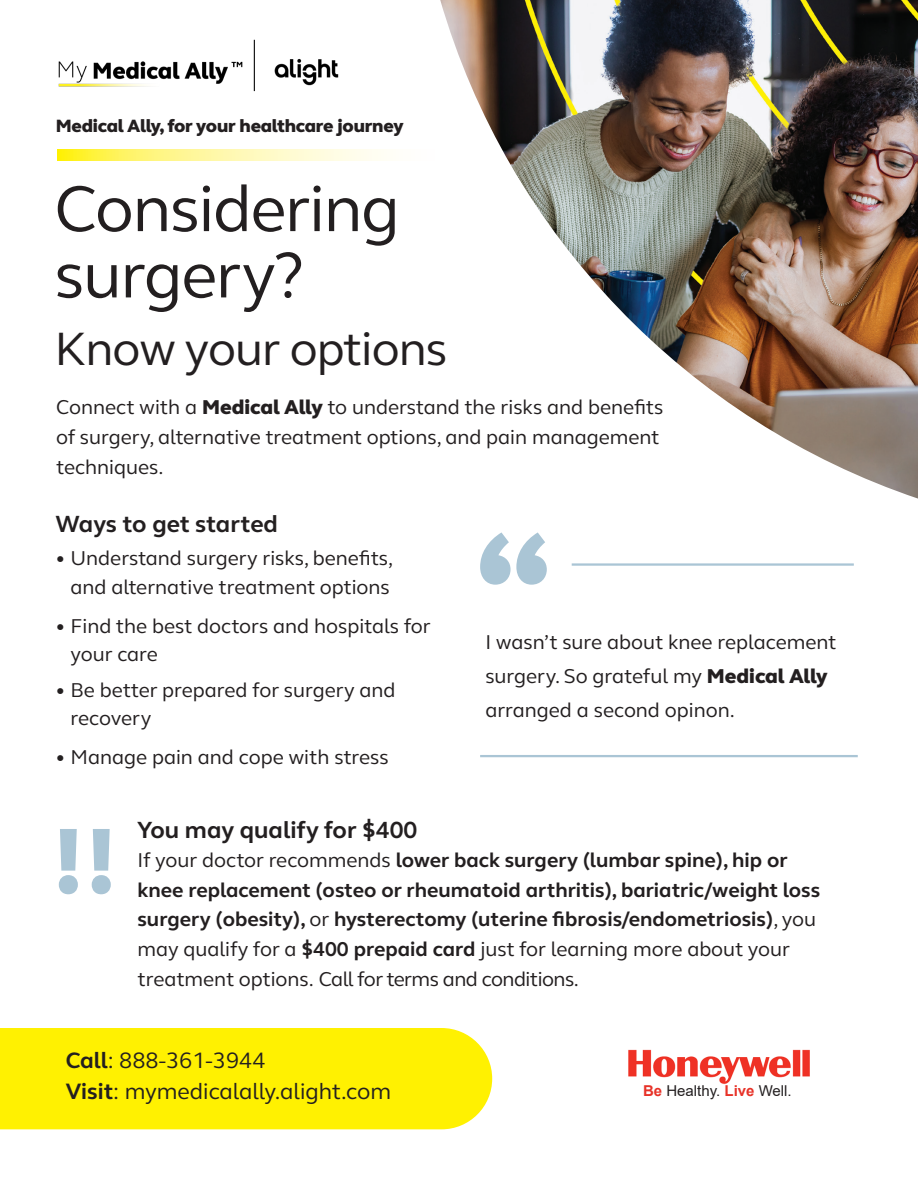
<style>
.page{position:relative;width:918px;height:1188px;background:#fff}
.page>*{position:absolute;margin:0;border:0;box-sizing:border-box;transform-origin:0 0}
.t1{font:66.3px/66.3px "FS Thrive Elliot";letter-spacing:-.02em;color:#231f20}
.t2{font:48px "FS Thrive Elliot";letter-spacing:-.02em;color:#231f20}
.Subhead{font:700 24px "FS Thrive Elliot";color:#231f20}
.Subhead-2{font:22.8px "FS Thrive Elliot";color:#231f20}
.CTA{font:22.8px "FS Thrive Elliot";color:#231f20}
.body{font:700 20.55px/29.7px "FS Thrive Elliot";color:#231f20}
.body-2{font:20.55px/29.7px "FS Thrive Elliot";color:#231f20}
.bulleted_copy{font:20.55px/28.7px "FS Thrive Elliot";color:#231f20;text-align:center}
.t3{font:800 18.3px "FS Thrive Elliot";letter-spacing:-.01em;color:#231f20}
.t4{font:15px "Arial";color:#231f20}
.s1{font-weight:800}
.s2{font-weight:400}
.s3{font-weight:700}
.s4{font-weight:700;color:#e73228}
</style>
<div class="page">
<img style="left:440px;top:0;width:478px;height:499px">
<svg style="left:57px;top:149px;width:327px;height:12px;background:#fff79d"></svg>
<hr style="left:572px;top:563px;width:282px;height:3px;background:#aac5d5">
<svg style="left:480px;top:532px;width:67px;height:53px"></svg>
<hr style="left:480px;top:755px;width:378px;height:2px;background:#aac5d5">
<svg style="left:59px;top:829px;width:19px;height:65px"></svg>
<svg style="left:92px;top:829px;width:19px;height:65px"></svg>
<div style="left:0;top:1028px;width:492px;height:101px;background:#fff101"></div>
<img style="left:58px;top:39px;width:281px;height:53px">
<img style="left:628px;top:1049px;width:182px;height:35px">
<p class="t3" style="left:56px;top:115px;width:349px">Medical Ally, for your healthcare journey</p>
<p class="t1" style="left:55px;top:176px;width:347px">Considering surgery?</p>
<p class="t2" style="left:55px;top:321px;width:394px">Know your options</p>
<p class="body-2" style="left:56px;top:393px;width:609px">Connect with a <span class="s1">Medical Ally</span> to understand the risks and benefits of surgery, alternative treatment options, and pain management techniques.</p>
<p class="Subhead" style="left:56px;top:510px;width:224px">Ways to get started</p>
<p class="bulleted_copy" style="left:56px;top:544px;width:339px">• Understand surgery risks, benefits, and alternative treatment options</p>
<p class="body-2" style="left:71px;top:612px;width:362px;line-height:28.7px;text-indent:-15px">• Find the best doctors and hospitals for your care</p>
<p class="bulleted_copy" style="left:71px;top:676px;width:326px;text-align:left;text-indent:-15px">• Be better prepared for surgery and recovery</p>
<p class="bulleted_copy" style="left:56px;top:743px;width:335px">• Manage pain and cope with stress</p>
<p class="body-2" style="left:485px;top:625px;width:353px;line-height:34.3px">I wasn’t sure about knee replacement surgery. So grateful my <span class="s1">Medical Ally </span>arranged a second opinon.</p>
<p class="Subhead" style="left:137px;top:815px;width:281px">You may qualify for $400</p>
<p class="body" style="left:137px;top:845px;width:684px"><span class="s2">If your doctor recommends</span> lower back surgery (lumbar spine), hip or knee replacement (osteo or rheumatoid arthritis), bariatric/weight loss surgery (obesity), <span class="s2">or</span> hysterectomy (uterine fibrosis/endometriosis)<span class="s2">, you may qualify for a</span> $400 prepaid card <span class="s2">just for learning more about your treatment options. Call for terms and conditions.</span></p>
<p class="CTA" style="left:66px;top:1047px;width:201px"><span class="s3">Call</span>: 888-361-3944</p>
<p class="Subhead-2" style="left:66px;top:1078px;width:327px"><span class="s3">Visit</span>: mymedicalally.alight.com</p>
<p class="t4" style="left:643px;top:1080px;width:150px"><span class="s4">Be</span> Healthy. <span class="s4">Live</span> Well.</p>
</div>
